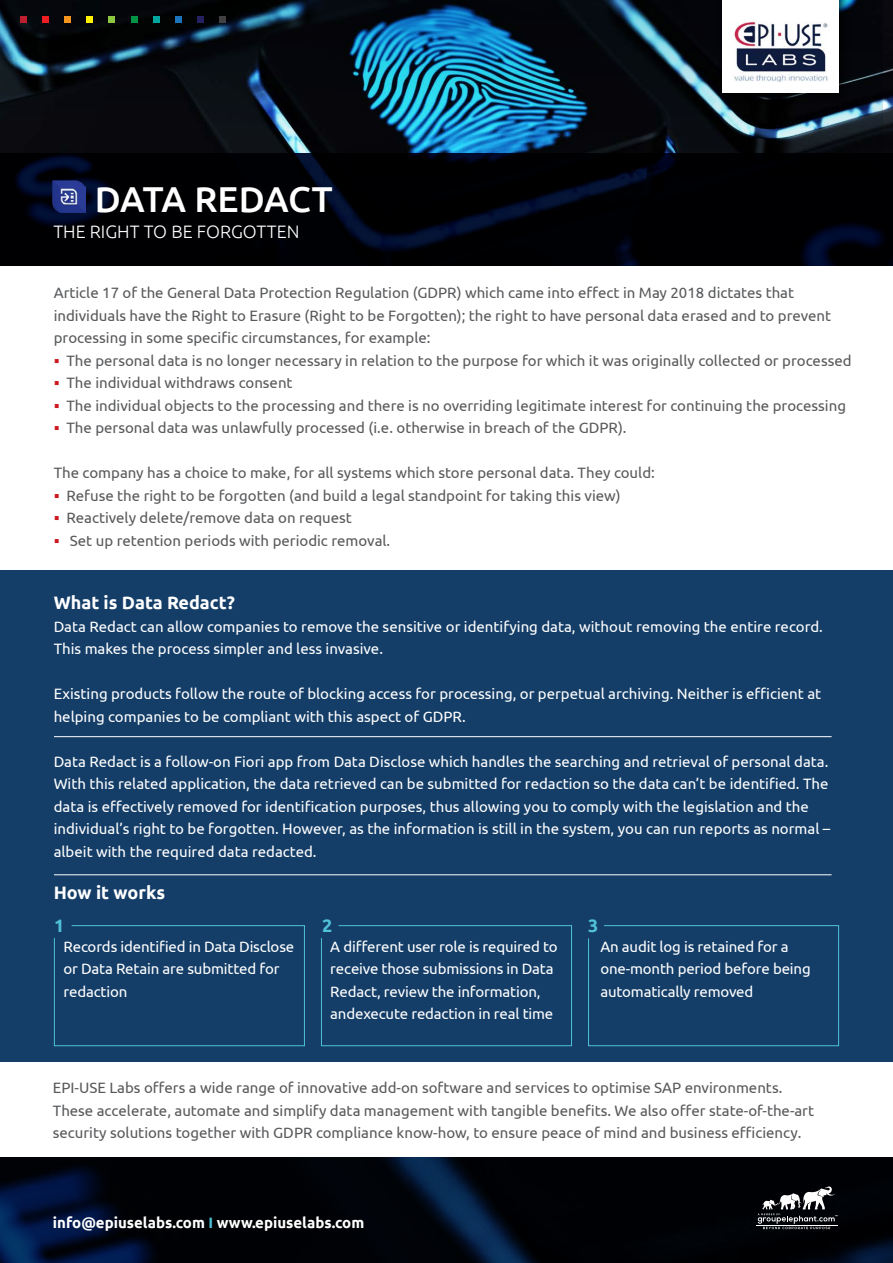
<style>
.page{position:relative;width:893px;height:1263px;background:#fff}
.page>*{position:absolute;margin:0;border:0;box-sizing:border-box;transform-origin:0 0}
.t1{font:500 36px "Ubuntu";letter-spacing:-.015em;color:#fff}
.t2{font:700 18px "Ubuntu";color:#fff}
.t3{font:300 18px "Ubuntu";color:#fff}
.t4{font:700 18px "Ubuntu";color:#50c1d8}
.t5{font:15px/22.5px "Ubuntu";color:#58595b}
.t6{font:15px/22.5px "Ubuntu";color:#fff}
.t7{font:700 15px "Ubuntu";color:#fff}
.s1{color:#cc171f}
.s2{color:#4fc1d9}
</style>
<div class="page">
<img style="left:0;top:0;width:882px;height:153px">
<svg style="left:0;top:1157px;width:893px;height:106px;background:#000610"></svg>
<div style="left:0;top:571px;width:893px;height:491px;background:#143e68"></div>
<div style="left:20px;top:16px;width:7px;height:7px;background:#be1e2d"></div>
<div style="left:42px;top:16px;width:7px;height:7px;background:#ed1d24"></div>
<div style="left:64px;top:16px;width:7px;height:7px;background:#f7941e"></div>
<div style="left:86px;top:16px;width:7px;height:7px;background:#fff200"></div>
<div style="left:108px;top:16px;width:7px;height:7px;background:#8dc63f"></div>
<div style="left:131px;top:16px;width:7px;height:7px;background:#009444"></div>
<div style="left:153px;top:16px;width:7px;height:7px;background:#00a79e"></div>
<div style="left:175px;top:16px;width:7px;height:7px;background:#1c75bc"></div>
<div style="left:197px;top:16px;width:7px;height:7px;background:#262262"></div>
<div style="left:219px;top:16px;width:7px;height:7px;background:#414042"></div>
<div style="left:717px;top:0;width:133px;height:104px;background:#000;opacity:.75"></div>
<div style="left:723px;top:0;width:116px;height:93px;background:#fff"></div>
<img style="left:734px;top:21px;width:94px;height:61px">
<svg style="left:0;top:153px;width:893px;height:113px;background:#000107"></svg>
<img style="left:53px;top:180px;width:33px;height:33px">
<hr style="left:54px;top:736px;width:778px;height:1px;background:#fff">
<hr style="left:54px;top:874px;width:778px;height:1px;background:#fff">
<div style="left:54px;top:925px;width:251px;height:121px;border:1px solid #4fc1d9"></div>
<div style="left:321px;top:925px;width:251px;height:121px;border:1px solid #4fc1d9"></div>
<div style="left:588px;top:925px;width:251px;height:121px;border:1px solid #4fc1d9"></div>
<div style="left:46px;top:913px;width:26px;height:26px;background:#143e68;border-radius:50%"></div>
<div style="left:313px;top:913px;width:26px;height:26px;background:#143e68;border-radius:50%"></div>
<div style="left:578px;top:913px;width:26px;height:26px;background:#143e68;border-radius:50%"></div>
<hr style="left:756px;top:1225px;width:82px;height:1px;background:#fff">
<svg style="left:758px;top:1186px;width:80px;height:43px"></svg>
<h1 class="t1" style="left:95px;top:177px;width:239px">DATA REDACT</h1>
<p class="t3" style="left:53px;top:220px;width:248px">THE RIGHT TO BE FORGOTTEN</p>
<p class="t5" style="left:54px;top:281px;width:779px">Article 17 of the General Data Protection Regulation (GDPR) which came into effect in May 2018 dictates that individuals have the Right to Erasure (Right to be Forgotten); the right to have personal data erased and to prevent processing in some specific circumstances, for example:</p>
<p class="t5" style="left:54px;top:349px;width:799px"><span class="s1">▪</span> The personal data is no longer necessary in relation to the purpose for which it was originally collected or processed</p>
<p class="t5" style="left:54px;top:371px;width:240px"><span class="s1">▪</span> The individual withdraws consent</p>
<p class="t5" style="left:54px;top:394px;width:794px"><span class="s1">▪</span> The individual objects to the processing and there is no overriding legitimate interest for continuing the processing</p>
<p class="t5" style="left:54px;top:416px;width:574px"><span class="s1">▪</span> The personal data was unlawfully processed (i.e. otherwise in breach of the GDPR).</p>
<p class="t5" style="left:54px;top:461px;width:603px">The company has a choice to make, for all systems which store personal data. They could:</p>
<p class="t5" style="left:54px;top:484px;width:568px"><span class="s1">▪</span> Refuse the right to be forgotten (and build a legal standpoint for taking this view)</p>
<p class="t5" style="left:54px;top:506px;width:300px"><span class="s1">▪</span> Reactively delete/remove data on request</p>
<p class="t5" style="left:54px;top:529px;width:338px"><span class="s1">▪</span> Set up retention periods with periodic removal.</p>
<p class="t2" style="left:54px;top:592px;width:183px">What is Data Redact?</p>
<p class="t6" style="left:54px;top:614px;width:771px">Data Redact can allow companies to remove the sensitive or identifying data, without removing the entire record.<br>This makes the process simpler and less invasive.</p>
<p class="t6" style="left:54px;top:682px;width:769px">Existing products follow the route of blocking access for processing, or perpetual archiving. Neither is efficient at helping companies to be compliant with this aspect of GDPR.</p>
<p class="t6" style="left:54px;top:749px;width:778px">Data Redact is a follow-on Fiori app from Data Disclose which handles the searching and retrieval of personal data.<br>With this related application, the data retrieved can be submitted for redaction so the data can’t be identified. The data is effectively removed for identification purposes, thus allowing you to comply with the legislation and the individual’s right to be forgotten. However, as the information is still in the system, you can run reports as normal – albeit with the required data redacted.</p>
<p class="t2" style="left:54px;top:881px;width:113px">How it works</p>
<p class="t4" style="left:54px;top:915px;width:12px">1</p>
<p class="t4" style="left:322px;top:915px;width:12px">2</p>
<p class="t4" style="left:588px;top:915px;width:12px">3</p>
<p class="t6" style="left:63px;top:935px;width:232px">Records identified in Data Disclose or Data Retain are submitted for redaction</p>
<p class="t6" style="left:330px;top:935px;width:229px">A different user role is required to receive those submissions in Data Redact, review the information, andexecute redaction in real time</p>
<p class="t6" style="left:600px;top:935px;width:212px">An audit log is retained for a one-month period before being automatically removed</p>
<p class="t5" style="left:53px;top:1076px;width:763px">EPI-USE Labs offers a wide range of innovative add-on software and services to optimise SAP environments.<br>These accelerate, automate and simplify data management with tangible benefits. We also offer state-of-the-art security solutions together with GDPR compliance know-how, to ensure peace of mind and business efficiency.</p>
<p class="t7" style="left:53px;top:1214px;width:313px">info@epiuselabs.com <span class="s2">I</span> www.epiuselabs.com</p>
</div>
